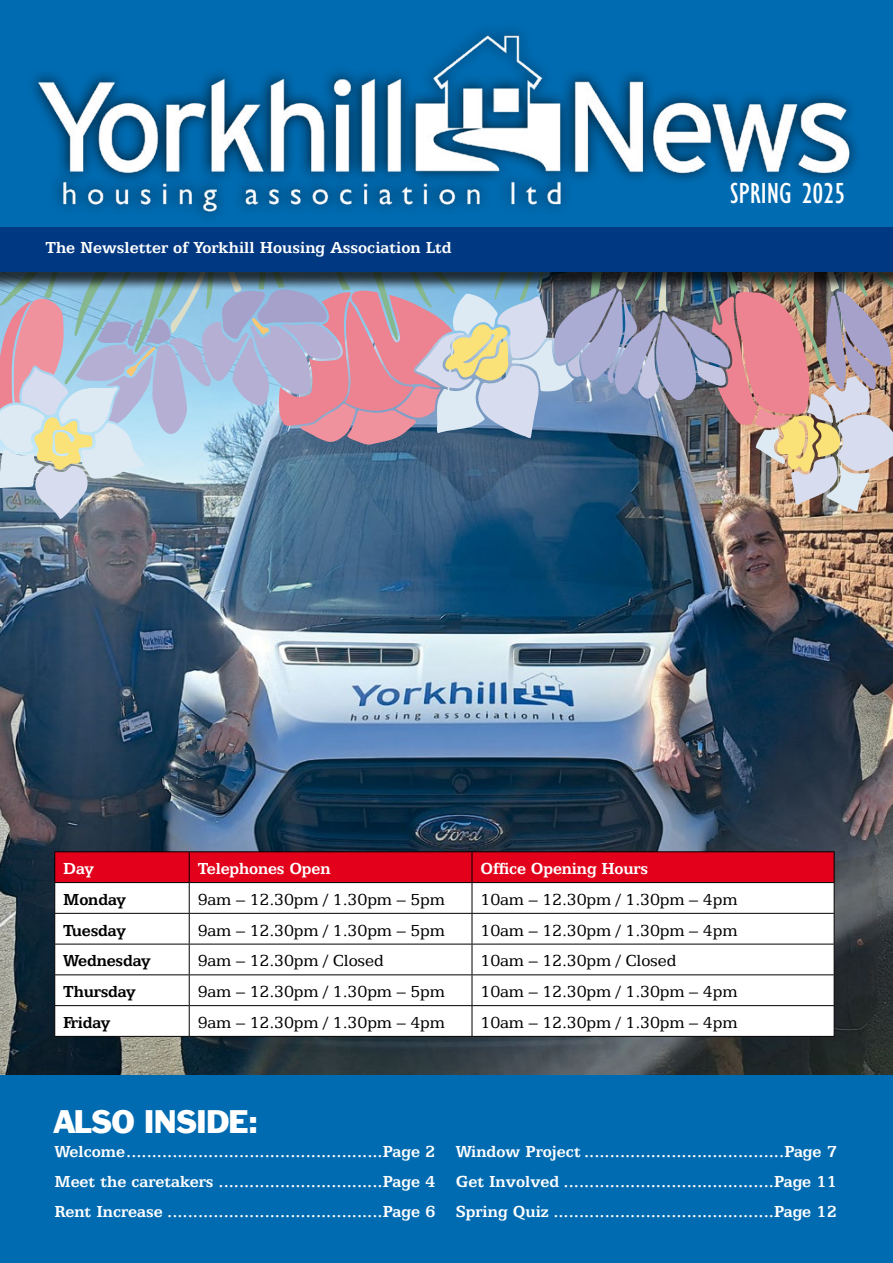
<style>
.page{position:relative;width:893px;height:1263px;background:#fff}
.page>*{position:absolute;margin:0;border:0;box-sizing:border-box;transform-origin:0 0}
.t1{font:30px "Franklin Gothic BT";letter-spacing:-.03em;color:#fff}
.t2{font:condensed 30px "Gill Sans MT Pro";color:#fff}
.t3{font:700 18px/30.2px "Egyptian 505 BT";color:#fff;text-align:justify}
.t4{font:18px "Egyptian 505 BT";letter-spacing:-.01em;color:#000}
.t5{font:700 18px "Egyptian 505 BT";letter-spacing:-.01em;color:#000}
</style>
<div class="page">
<img style="left:0;top:522px;width:893px;height:554px">
<img style="left:0;top:291px;width:893px;height:231px">
<div style="left:0;top:1076px;width:893px;height:187px;background:#006bb1"></div>
<div style="left:0;top:229px;width:893px;height:62px;background:#000;opacity:.75"></div>
<div style="left:0;top:227px;width:893px;height:45px;background:#003882"></div>
<div style="left:0;top:0;width:893px;height:227px;background:#006bb1"></div>
<img style="left:33px;top:30px;width:824px;height:186px">
<div style="left:55px;top:852px;width:779px;height:30px;background:#e2001a"></div>
<svg style="left:55px;top:883px;width:779px;height:153px"></svg>
<hr style="left:54px;top:851px;width:135px;height:1px;background:#000">
<hr style="left:54px;top:852px;width:1px;height:30px;background:#000">
<hr style="left:189px;top:851px;width:283px;height:1px;background:#000">
<hr style="left:189px;top:852px;width:1px;height:30px;background:#000">
<hr style="left:472px;top:851px;width:362px;height:1px;background:#000">
<hr style="left:472px;top:852px;width:1px;height:30px;background:#000">
<hr style="left:834px;top:852px;width:1px;height:30px;background:#000">
<hr style="left:54px;top:882px;width:135px;height:1px;background:#000">
<hr style="left:54px;top:883px;width:1px;height:30px;background:#000">
<hr style="left:189px;top:882px;width:283px;height:1px;background:#000">
<hr style="left:189px;top:883px;width:1px;height:30px;background:#000">
<hr style="left:472px;top:882px;width:362px;height:1px;background:#000">
<hr style="left:472px;top:883px;width:1px;height:30px;background:#000">
<hr style="left:834px;top:883px;width:1px;height:30px;background:#000">
<hr style="left:54px;top:913px;width:135px;height:1px;background:#000">
<hr style="left:54px;top:914px;width:1px;height:30px;background:#000">
<hr style="left:189px;top:913px;width:283px;height:1px;background:#000">
<hr style="left:189px;top:914px;width:1px;height:30px;background:#000">
<hr style="left:472px;top:913px;width:362px;height:1px;background:#000">
<hr style="left:472px;top:914px;width:1px;height:30px;background:#000">
<hr style="left:834px;top:914px;width:1px;height:30px;background:#000">
<hr style="left:54px;top:944px;width:135px;height:1px;background:#000">
<hr style="left:54px;top:944px;width:1px;height:30px;background:#000">
<hr style="left:189px;top:944px;width:283px;height:1px;background:#000">
<hr style="left:189px;top:944px;width:1px;height:30px;background:#000">
<hr style="left:472px;top:944px;width:362px;height:1px;background:#000">
<hr style="left:472px;top:944px;width:1px;height:30px;background:#000">
<hr style="left:834px;top:944px;width:1px;height:30px;background:#000">
<hr style="left:54px;top:974px;width:135px;height:1px;background:#000">
<hr style="left:54px;top:975px;width:1px;height:30px;background:#000">
<hr style="left:189px;top:974px;width:283px;height:1px;background:#000">
<hr style="left:189px;top:975px;width:1px;height:30px;background:#000">
<hr style="left:472px;top:974px;width:362px;height:1px;background:#000">
<hr style="left:472px;top:975px;width:1px;height:30px;background:#000">
<hr style="left:834px;top:975px;width:1px;height:30px;background:#000">
<hr style="left:54px;top:1005px;width:135px;height:1px;background:#000">
<hr style="left:54px;top:1006px;width:1px;height:30px;background:#000">
<hr style="left:189px;top:1005px;width:283px;height:1px;background:#000">
<hr style="left:189px;top:1006px;width:1px;height:30px;background:#000">
<hr style="left:472px;top:1005px;width:362px;height:1px;background:#000">
<hr style="left:472px;top:1006px;width:1px;height:30px;background:#000">
<hr style="left:834px;top:1006px;width:1px;height:30px;background:#000">
<hr style="left:54px;top:1036px;width:135px;height:1px;background:#000">
<hr style="left:189px;top:1036px;width:283px;height:1px;background:#000">
<hr style="left:472px;top:1036px;width:362px;height:1px;background:#000">
<p class="t3" style="left:45px;top:232px;width:408px">The Newsletter of Yorkhill Housing Association Ltd</p>
<h1 class="t2" style="left:730px;top:175px;width:117px">SPRING 2025</h1>
<p class="t3" style="left:63px;top:853px;width:32px">Day</p>
<p class="t3" style="left:198px;top:853px;width:134px">Telephones Open</p>
<p class="t3" style="left:480px;top:853px;width:169px">Office Opening Hours</p>
<p class="t5" style="left:63px;top:889px;width:64px">Monday</p>
<p class="t4" style="left:198px;top:889px;width:249px">9am – 12.30pm / 1.30pm – 5pm</p>
<p class="t4" style="left:480px;top:889px;width:258px">10am – 12.30pm / 1.30pm – 4pm</p>
<p class="t5" style="left:63px;top:919px;width:64px">Tuesday</p>
<p class="t4" style="left:198px;top:919px;width:249px">9am – 12.30pm / 1.30pm – 5pm</p>
<p class="t4" style="left:480px;top:919px;width:258px">10am – 12.30pm / 1.30pm – 4pm</p>
<p class="t5" style="left:63px;top:950px;width:89px">Wednesday</p>
<p class="t4" style="left:198px;top:950px;width:188px">9am – 12.30pm / Closed</p>
<p class="t4" style="left:480px;top:950px;width:197px">10am – 12.30pm / Closed</p>
<p class="t5" style="left:63px;top:981px;width:74px">Thursday</p>
<p class="t4" style="left:198px;top:981px;width:249px">9am – 12.30pm / 1.30pm – 5pm</p>
<p class="t4" style="left:480px;top:981px;width:258px">10am – 12.30pm / 1.30pm – 4pm</p>
<p class="t5" style="left:63px;top:1012px;width:48px">Friday</p>
<p class="t4" style="left:198px;top:1012px;width:249px">9am – 12.30pm / 1.30pm – 4pm</p>
<p class="t4" style="left:480px;top:1012px;width:258px">10am – 12.30pm / 1.30pm – 4pm</p>
<h1 class="t1" style="left:54px;top:1104px;width:206px">ALSO INSIDE:</h1>
<p class="t3" style="left:54px;top:1135px;width:382px">Welcome..................................................Page 2<br>Meet the caretakers ................................Page 4<br>Rent Increase ..........................................Page 6</p>
<p class="t3" style="left:456px;top:1135px;width:383px">Window Project .......................................Page 7<br>Get Involved .........................................Page 11<br>Spring Quiz ...........................................Page 12</p>
</div>
